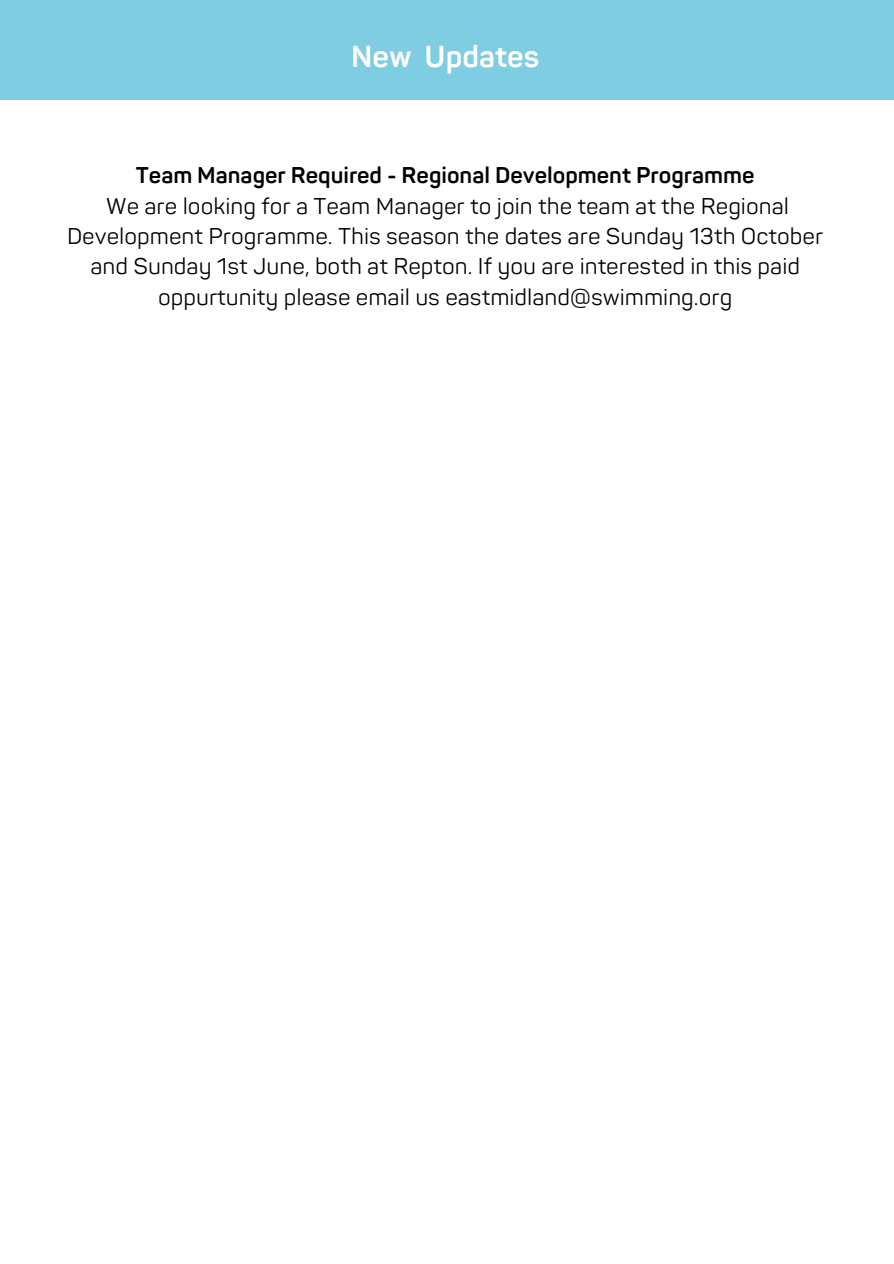
<style>
.page{position:relative;width:894px;height:1264px;background:#fff}
.page>*{position:absolute;margin:0;border:0;box-sizing:border-box;transform-origin:0 0}
.t1{font:700 30px "Panton";color:#fff}
.t2{font:22.5px/30.3px "Panton";color:#000;text-align:center}
.t3{font:700 22.5px "Panton";color:#000}
</style>
<div class="page">
<div style="left:0;top:0;width:893px;height:100px;background:#7fcde2"></div>
<h1 class="t1" style="left:351px;top:39px;width:190px">New Updates</h1>
<p class="t3" style="left:136px;top:162px;width:620px">Team Manager Required - Regional Development Programme</p>
<p class="t2" style="left:67px;top:191px;width:757px">We are looking for a Team Manager to join the team at the Regional Development Programme. This season the dates are Sunday 13th October and Sunday 1st June, both at Repton. If you are interested in this paid oppurtunity please email us eastmidland@swimming.org</p>
</div>
